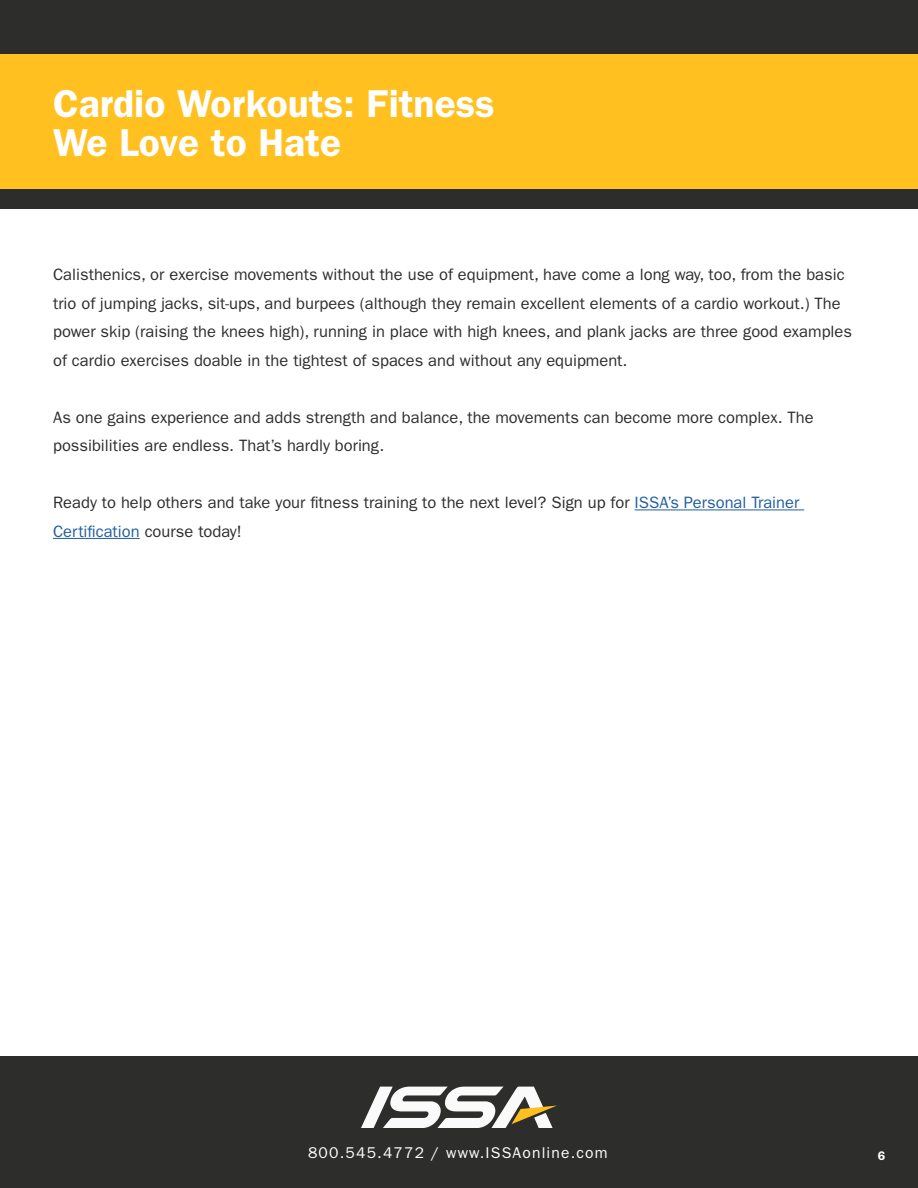
<style>
.page{position:relative;width:918px;height:1188px;background:#fff}
.page>*{position:absolute;margin:0;border:0;box-sizing:border-box;transform-origin:0 0}
.t1{font:600 39px/39px "Franklin Gothic";color:#fff}
.t2{font:16.5px/28.5px "Franklin Gothic";color:#2d2d2c}
.t3{font:15.6px "Franklin Gothic";letter-spacing:.075em;color:#fff}
.t4{font:600 12.45px "Franklin Gothic";color:#fff}
.s1{color:#215e9e}
</style>
<div class="page">
<div style="left:0;top:0;width:918px;height:209px;background:#2d2d2c"></div>
<div style="left:0;top:1057px;width:918px;height:131px;background:#2d2d2c"></div>
<div style="left:0;top:54px;width:918px;height:135px;background:#ffc020"></div>
<svg style="left:361px;top:1087px;width:196px;height:41px"></svg>
<hr style="left:635px;top:510px;width:169px;height:1px;background:#215e9e">
<hr style="left:53px;top:538px;width:87px;height:1px;background:#215e9e">
<h1 class="t1" style="left:53px;top:84px;width:443px">Cardio Workouts: Fitness<br>We Love to Hate</h1>
<p class="t2" style="left:53px;top:261px;width:800px">Calisthenics, or exercise movements without the use of equipment, have come a long way, too, from the basic trio of jumping jacks, sit-ups, and burpees (although they remain excellent elements of a cardio workout.) The power skip (raising the knees high), running in place with high knees, and plank jacks are three good examples of cardio exercises doable in the tightest of spaces and without any equipment.</p>
<p class="t2" style="left:53px;top:403px;width:762px">As one gains experience and adds strength and balance, the movements can become more complex. The possibilities are endless. That’s hardly boring.</p>
<p class="t2" style="left:53px;top:489px;width:748px">Ready to help others and take your fitness training to the next level? Sign up for <span class="s1">ISSA’s Personal Trainer<br>Certification</span> course today!</p>
<p class="t3" style="left:308px;top:1144px;width:301px">800.545.4772 / www.ISSAonline.com</p>
<p class="t4" style="left:878px;top:1148px;width:9px">6</p>
</div>
